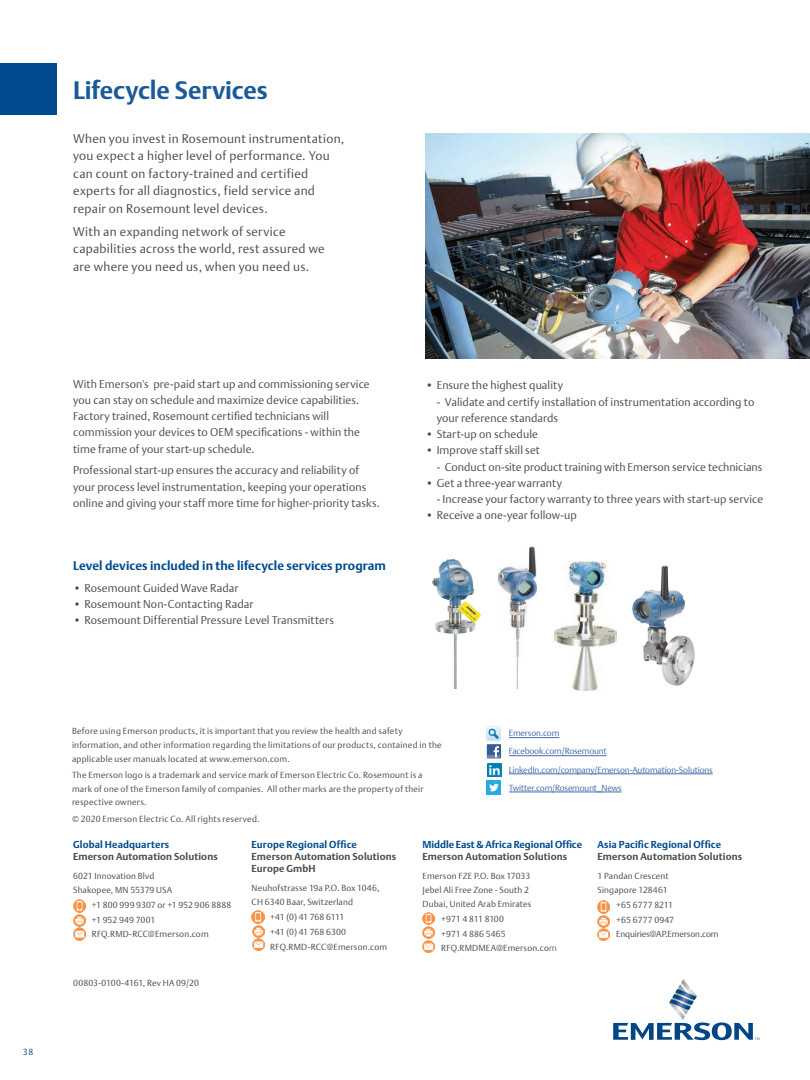
<style>
.page{position:relative;width:810px;height:1080px;background:#fff}
.page>*{position:absolute;margin:0;border:0;box-sizing:border-box;transform-origin:0 0}
.Heading_1{font:700 25px "DTL Argo T";letter-spacing:-.005em;color:#1a5a99}
.Paragraph{font:300 12.5px/17.5px "DTL Argo T";letter-spacing:.025em;color:#4b4c4d}
.Heading_3{font:700 12.5px "DTL Argo T";letter-spacing:.005em;color:#004a8d}
.Mittemellan{font:300 11.25px/16.2px "DTL Argo T";letter-spacing:.005em;color:#4b4c4d}
.t1{font:700 10px "DTL Argo T";letter-spacing:.015em;color:#4b4c4d}
.t2{font:700 10px "DTL Argo T";letter-spacing:.01em;color:#004a8d}
.t3{font:300 8.75px/13.8px "DTL Argo T";letter-spacing:.025em;color:#4b4c4d}
.BODY{font:300 8.75px "DTL Argo T";letter-spacing:-.015em;color:#436da8}
.t4{font:300 8.75px "DTL Argo T";letter-spacing:.005em;color:#4b4c4d}
.t5{font:300 8.75px "DTL Argo T";letter-spacing:-.01em;color:#4b4c4d}
.t6{font:300 8.75px "DTL Argo T";letter-spacing:-.035em;color:#4b4c4d}
.t7{font:300 8.75px "DTL Argo T";color:#4b4c4d}
.t8{font:300 8.75px "DTL Argo T";letter-spacing:-.02em;color:#4b4c4d}
.t9{font:300 8.75px "DTL Argo T";color:#004a8d}
.s1{color:#69696c}
</style>
<div class="page">
<svg style="left:613px;top:979px;width:146px;height:61px"></svg>
<svg style="left:73px;top:900px;width:12px;height:40px"></svg>
<svg style="left:252px;top:911px;width:12px;height:40px"></svg>
<svg style="left:423px;top:912px;width:12px;height:40px"></svg>
<svg style="left:598px;top:901px;width:12px;height:40px"></svg>
<svg style="left:487px;top:744px;width:14px;height:14px"></svg>
<div style="left:487px;top:780px;width:14px;height:15px;background:#2aaae1"></div>
<svg style="left:489px;top:784px;width:10px;height:7px"></svg>
<img style="left:487px;top:763px;width:14px;height:14px">
<svg style="left:487px;top:727px;width:14px;height:30px"></svg>
<hr style="left:509px;top:737px;width:50px;height:1px;background:#436da8">
<hr style="left:509px;top:755px;width:98px;height:1px;background:#436da8">
<hr style="left:509px;top:774px;width:204px;height:1px;background:#436da8">
<hr style="left:509px;top:792px;width:113px;height:1px;background:#436da8">
<img style="left:426px;top:133px;width:384px;height:226px">
<img style="left:498px;top:546px;width:39px;height:143px">
<img style="left:432px;top:559px;width:49px;height:130px">
<img style="left:554px;top:561px;width:62px;height:130px">
<div style="left:0;top:63px;width:56px;height:51px;background:#004a8d"></div>
<img style="left:632px;top:565px;width:63px;height:121px">
<p class="Heading_1" style="left:73px;top:76px;width:196px">Lifecycle Services</p>
<p class="Paragraph" style="left:73px;top:130px;width:273px">When you invest in Rosemount instrumentation, you expect a higher level of performance. You can count on factory-trained and certified experts for all diagnostics, field service and repair on Rosemount level devices.</p>
<p class="Paragraph" style="left:73px;top:223px;width:253px">With an expanding network of service capabilities across the world, rest assured we are where you need us, when you need us.</p>
<p class="Mittemellan" style="left:73px;top:375px;width:298px">With Emerson's pre-paid start up and commissioning service you can stay on schedule and maximize device capabilities.<br>Factory trained, Rosemount certified technicians will commission your devices to OEM specifications - within the time frame of your start-up schedule.</p>
<p class="Mittemellan" style="left:73px;top:462px;width:308px">Professional start-up ensures the accuracy and reliability of your process level instrumentation, keeping your operations online and giving your staff more time for higher-priority tasks.</p>
<p class="Heading_3" style="left:73px;top:558px;width:314px">Level devices included in the lifecycle services program</p>
<p class="Mittemellan" style="left:73px;top:580px;width:167px">• Rosemount Guided Wave Radar</p>
<p class="Mittemellan" style="left:73px;top:596px;width:182px">• Rosemount Non-Contacting Radar</p>
<p class="Mittemellan" style="left:73px;top:612px;width:262px">• Rosemount Differential Pressure Level Transmitters</p>
<p class="Mittemellan" style="left:425px;top:377px;width:139px">• Ensure the highest quality</p>
<p class="Mittemellan" style="left:437px;top:393px;width:319px">- Validate and certify installation of instrumentation according to</p>
<p class="Mittemellan" style="left:437px;top:410px;width:123px">your reference standards</p>
<p class="Mittemellan" style="left:425px;top:426px;width:114px">• Start-up on schedule</p>
<p class="Mittemellan" style="left:425px;top:442px;width:116px">• Improve staff skill set</p>
<p class="Mittemellan" style="left:437px;top:458px;width:327px">- Conduct on-site product training with Emerson service technicians</p>
<p class="Mittemellan" style="left:425px;top:475px;width:138px">• Get a three-year warranty</p>
<p class="Mittemellan" style="left:437px;top:491px;width:328px">- Increase your factory warranty to three years with start-up service</p>
<p class="Mittemellan" style="left:425px;top:507px;width:153px">• Receive a one-year follow-up</p>
<p class="t9" style="left:23px;top:1047px;width:12px">38</p>
<p class="t3" style="left:72px;top:724px;width:371px">Before using Emerson products, it is important that you review the health and safety information, and other information regarding the limitations of our products, contained in the applicable user manuals located at www.emerson.com.</p>
<p class="t3" style="left:72px;top:768px;width:353px">The Emerson logo is a trademark and service mark of Emerson Electric Co. Rosemount is a mark of one of the Emerson family of companies. All other marks are the property of their respective owners.</p>
<p class="t3" style="left:72px;top:812px;width:189px">© 2020 Emerson Electric Co. All rights reserved.</p>
<p class="BODY" style="left:509px;top:728px;width:52px">Emerson.com</p>
<p class="BODY" style="left:509px;top:746px;width:99px">Facebook.com/Rosemount</p>
<p class="BODY" style="left:509px;top:764px;width:205px">LinkedIn.com/company/Emerson-Automation-Solutions</p>
<p class="BODY" style="left:509px;top:782px;width:114px">Twitter.com/Rosemount_News</p>
<p class="t2" style="left:73px;top:838px;width:98px">Global Headquarters</p>
<p class="t1" style="left:73px;top:850px;width:146px">Emerson Automation Solutions</p>
<p class="t3" style="left:73px;top:869px;width:83px">6021 Innovation Blvd</p>
<p class="t3" style="left:73px;top:883px;width:100px">Shakopee, MN 55379 USA</p>
<p class="t3" style="left:92px;top:898px;width:141px">+1 800 999 9307 or +1 952 906 8888</p>
<p class="t7" style="left:92px;top:914px;width:65px">+1 952 949 7001</p>
<p class="t3" style="left:92px;top:927px;width:118px">RFQ.RMD-RCC@Emerson.com</p>
<p class="t4" style="left:73px;top:978px;width:127px">00803-0100-4161, Rev HA 09/20</p>
<p class="t2" style="left:252px;top:839px;width:107px">Europe Regional Office</p>
<p class="t1" style="left:252px;top:851px;width:146px">Emerson Automation Solutions</p>
<p class="t1" style="left:252px;top:863px;width:66px">Europe GmbH</p>
<p class="t3" style="left:252px;top:881px;width:129px">Neuhofstrasse 19a P.O. Box 1046,</p>
<p class="t3" style="left:252px;top:895px;width:103px">CH 6340 Baar, Switzerland</p>
<p class="t6" style="left:270px;top:912px;width:75px">+41 (0) 41 768 6111</p>
<p class="t3" style="left:270px;top:925px;width:77px">+41 (0) 41 768 6300</p>
<p class="t3" style="left:270px;top:940px;width:118px">RFQ.RMD-RCC@Emerson.com</p>
<p class="t2" style="left:423px;top:838px;width:161px">Middle East &amp; Africa Regional Office</p>
<p class="t1" style="left:423px;top:850px;width:146px">Emerson Automation Solutions</p>
<p class="t3" style="left:423px;top:869px;width:109px">Emerson FZE P.O. Box 17033</p>
<p class="t3" style="left:423px;top:883px;width:108px">Jebel Ali Free Zone - South 2</p>
<p class="t3" style="left:423px;top:897px;width:110px">Dubai, United Arab Emirates</p>
<p class="t8" style="left:441px;top:914px;width:64px">+971 4 811 8100</p>
<p class="t3" style="left:441px;top:927px;width:66px">+971 4 886 5465</p>
<p class="t3" style="left:441px;top:941px;width:117px">RFQ.RMDMEA@Emerson.co<span class="s1">m</span></p>
<p class="t2" style="left:598px;top:838px;width:125px">Asia Pacific Regional Office</p>
<p class="t1" style="left:598px;top:850px;width:146px">Emerson Automation Solutions</p>
<p class="t3" style="left:598px;top:869px;width:73px">1 Pandan Crescent</p>
<p class="t3" style="left:598px;top:883px;width:72px">Singapore 128461</p>
<p class="t4" style="left:616px;top:900px;width:58px">+65 6777 8211</p>
<p class="t3" style="left:616px;top:913px;width:59px">+65 6777 0947</p>
<p class="t5" style="left:616px;top:929px;width:104px">Enquiries@AP.Emerson.com</p>
</div>
